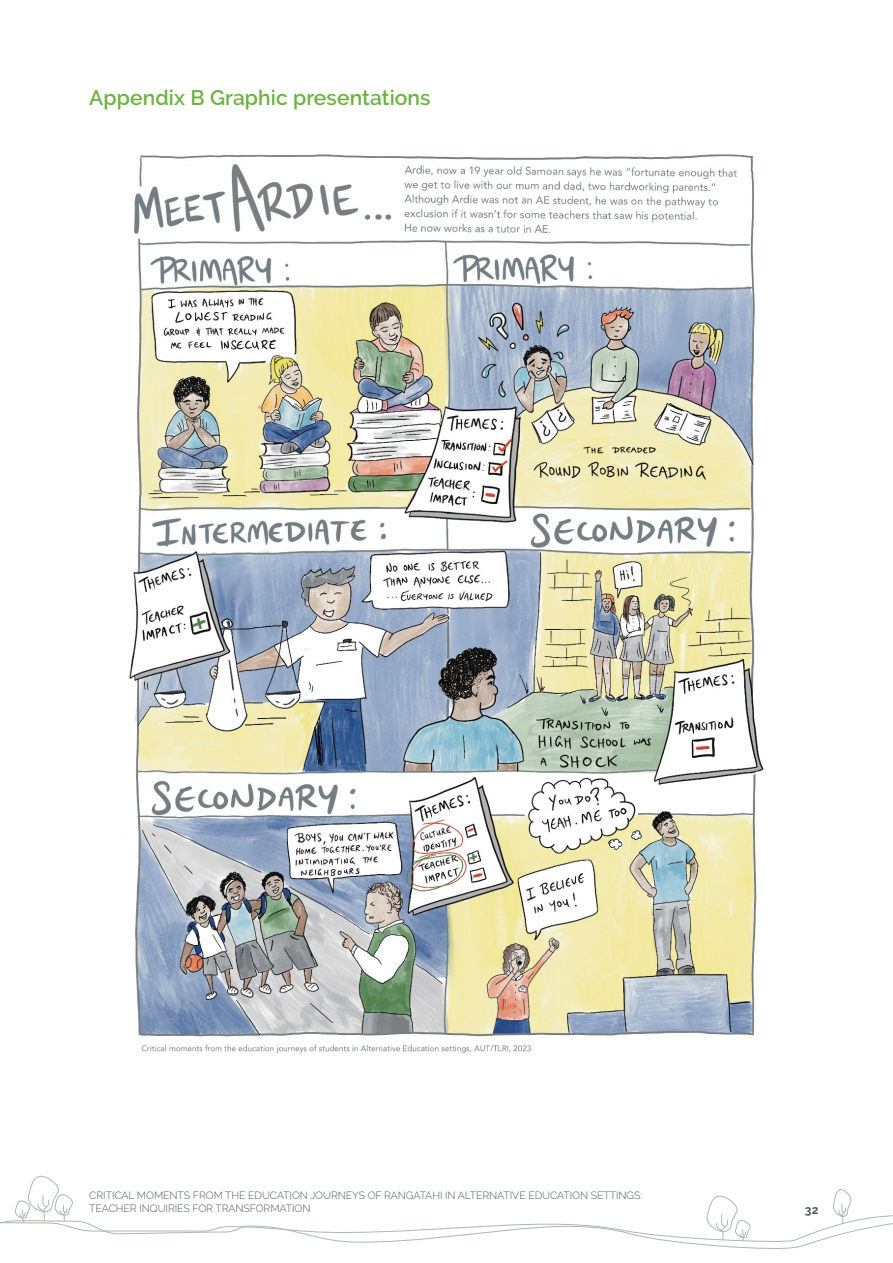
<style>
.page{position:relative;width:893px;height:1263px;background:#fff}
.page>*{position:absolute;margin:0;border:0;box-sizing:border-box;transform-origin:0 0}
.t1{font:600 21px "Raleway";letter-spacing:.005em;color:#6cb33f}
.t2{font:700 12px "Raleway";color:#4c5b52}
.t3{font:300 10.5px/12.6px "Raleway";letter-spacing:-.005em;color:#4c5b52}
</style>
<div class="page">
<svg style="left:0;top:1175px;width:893px;height:74px"></svg>
<img style="left:129px;top:154px;width:635px;height:900px">
<h1 class="t1" style="left:89px;top:85px;width:343px">Appendix B Graphic presentations</h1>
<p class="t3" style="left:89px;top:1189px;width:554px">CRITICAL MOMENTS FROM THE EDUCATION JOURNEYS OF RANGATAHI IN ALTERNATIVE EDUCATION SETTINGS:<br>TEACHER INQUIRIES FOR TRANSFORMATION</p>
<p class="t2" style="left:805px;top:1203px;width:15px">32</p>
</div>
